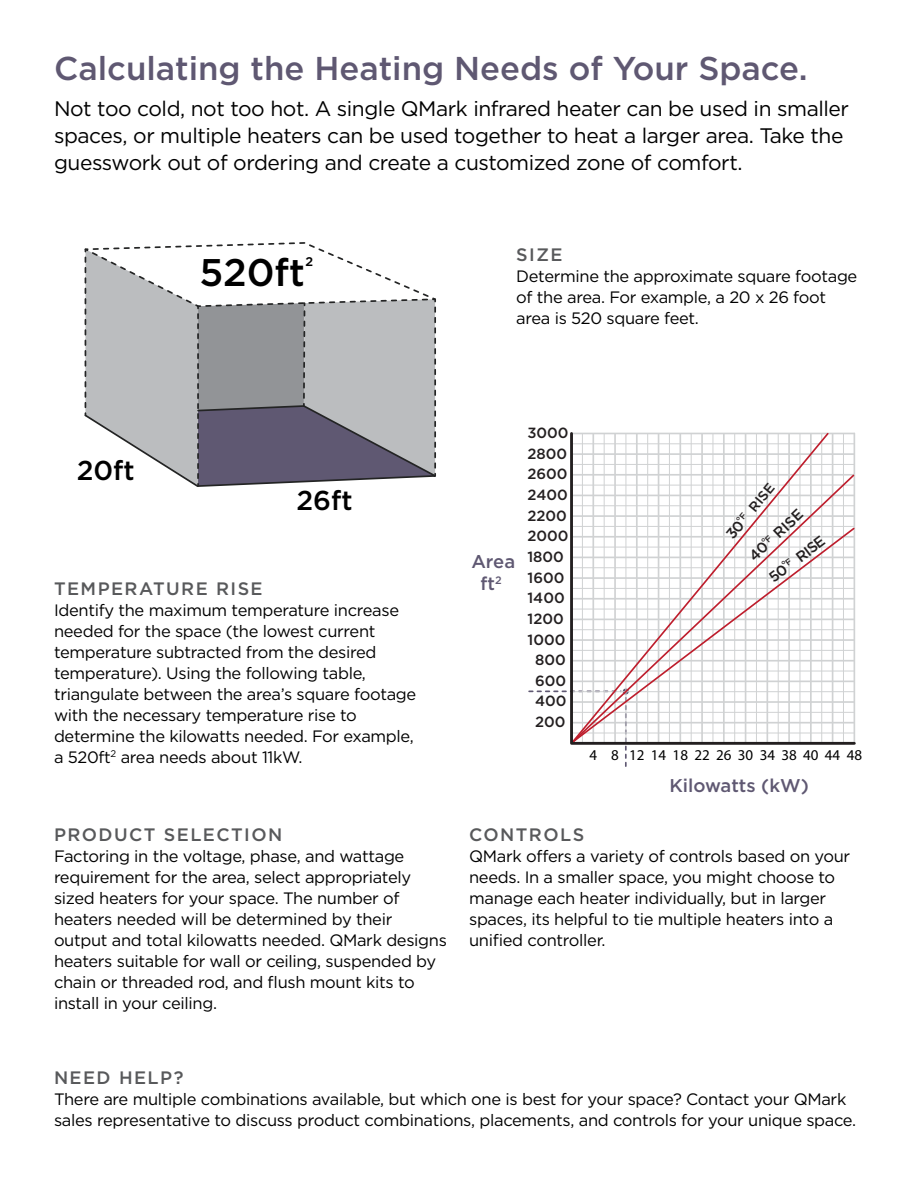
<style>
.page{position:relative;width:918px;height:1188px;background:#fff}
.page>*{position:absolute;margin:0;border:0;box-sizing:border-box;transform-origin:0 0}
.t1{font:500 38.55px "Gotham";color:#000}
.t2{font:500 33px "Gotham";color:#5f5872}
.t3{font:500 27.3px "Gotham";color:#000}
.t4{font:21px/27px "Gotham";letter-spacing:-.02em;color:#000}
.t5{font:500 18.45px/22.2px "Gotham";color:#5f5872;text-align:center}
.t6{font:500 18px "Gotham";letter-spacing:.08em;color:#58595b}
.t7{font:16.5px/21px "Gotham";letter-spacing:-.02em;color:#000}
.t8{font:15px "Myriad Pro";color:#000}
.t9{font:500 14.7px "Gotham";color:#231f20}
.t10{font:500 13.65px "Gotham";color:#231f20}
.s1{font-size:14.7px}
</style>
<div class="page">
<svg style="left:84px;top:242px;width:352px;height:245px"></svg>
<svg style="left:529px;top:690px;width:98px;height:77px"></svg>
<svg style="left:569px;top:432px;width:287px;height:314px"></svg>
<h2 class="t2" style="left:54px;top:47px;width:755px">Calculating the Heating Needs of Your Space.</h2>
<p class="t4" style="left:54px;top:95px;width:797px">Not too cold, not too hot. A single QMark infrared heater can be used in smaller spaces, or multiple heaters can be used together to heat a larger area. Take the guesswork out of ordering and create a customized zone of comfort.</p>
<h1 class="t1" style="left:199px;top:247px;width:116px">520ft<sup>2</sup></h1>
<p class="t6" style="left:516px;top:242px;width:48px">SIZE</p>
<p class="t7" style="left:516px;top:265px;width:343px">Determine the approximate square footage of the area. For example, a 20 x 26 foot area is 520 square feet.</p>
<h3 class="t3" style="left:77px;top:452px;width:59px">20ft</h3>
<h3 class="t3" style="left:297px;top:483px;width:58px">26ft</h3>
<p class="t6" style="left:54px;top:577px;width:210px">TEMPERATURE RISE</p>
<p class="t7" style="left:54px;top:599px;width:364px">Identify the maximum temperature increase needed for the space (the lowest current temperature subtracted from the desired temperature). Using the following table, triangulate between the area’s square footage with the necessary temperature rise to determine the kilowatts needed. For example, a 520ft<sup>2</sup> area needs about 11kW.</p>
<p class="t6" style="left:54px;top:822px;width:230px">PRODUCT SELECTION</p>
<p class="t7" style="left:54px;top:845px;width:394px">Factoring in the voltage, phase, and wattage requirement for the area, select appropriately sized heaters for your space. The number of heaters needed will be determined by their output and total kilowatts needed. QMark designs heaters suitable for wall or ceiling, suspended by chain or threaded rod, and flush mount kits to install in your ceiling.</p>
<p class="t9" style="left:527px;top:423px;width:43px">3000</p>
<p class="t9" style="left:527px;top:444px;width:41px">2800</p>
<p class="t5" style="left:471px;top:550px;width:45px">Area ft<sup>2</sup></p>
<p class="t9" style="left:527px;top:464px;width:42px">2600</p>
<p class="t9" style="left:527px;top:485px;width:42px">2400</p>
<p class="t9" style="left:527px;top:506px;width:41px">2200</p>
<p class="t9" style="left:527px;top:526px;width:43px">2000</p>
<p class="t9" style="left:527px;top:547px;width:38px">1800</p>
<p class="t9" style="left:527px;top:568px;width:38px">1600</p>
<p class="t9" style="left:527px;top:588px;width:39px">1400</p>
<p class="t9" style="left:528px;top:609px;width:38px">1200</p>
<p class="t9" style="left:528px;top:630px;width:39px">1000</p>
<p class="t9" style="left:535px;top:650px;width:32px">800</p>
<p class="t9" style="left:535px;top:671px;width:33px">600</p>
<p class="t9" style="left:535px;top:692px;width:33px">400</p>
<p class="t9" style="left:535px;top:712px;width:32px">200</p>
<p class="t10" style="left:723px;top:532px;width:69px;rotate:-51deg"><span class="s1">30˚</span><sup>F</sup> RISE</p>
<p class="t9" style="left:745px;top:551px;width:70px;rotate:-43deg">40˚<sup>F</sup> RISE</p>
<p class="t9" style="left:765px;top:571px;width:68px;rotate:-37deg">50˚<sup>F</sup> RISE</p>
<p class="t8" style="left:590px;top:745px;width:274px">4 8 1214182226303438404448</p>
<p class="t5" style="left:669px;top:774px;width:141px">Kilowatts (kW)</p>
<p class="t6" style="left:469px;top:822px;width:117px">CONTROLS</p>
<p class="t7" style="left:469px;top:845px;width:383px">QMark offers a variety of controls based on your needs. In a smaller space, you might choose to manage each heater individually, but in larger spaces, its helpful to tie multiple heaters into a unified controller.</p>
<p class="t6" style="left:54px;top:1066px;width:131px">NEED HELP?</p>
<p class="t7" style="left:54px;top:1089px;width:804px">There are multiple combinations available, but which one is best for your space? Contact your QMark sales representative to discuss product combinations, placements, and controls for your unique space.</p>
</div>
